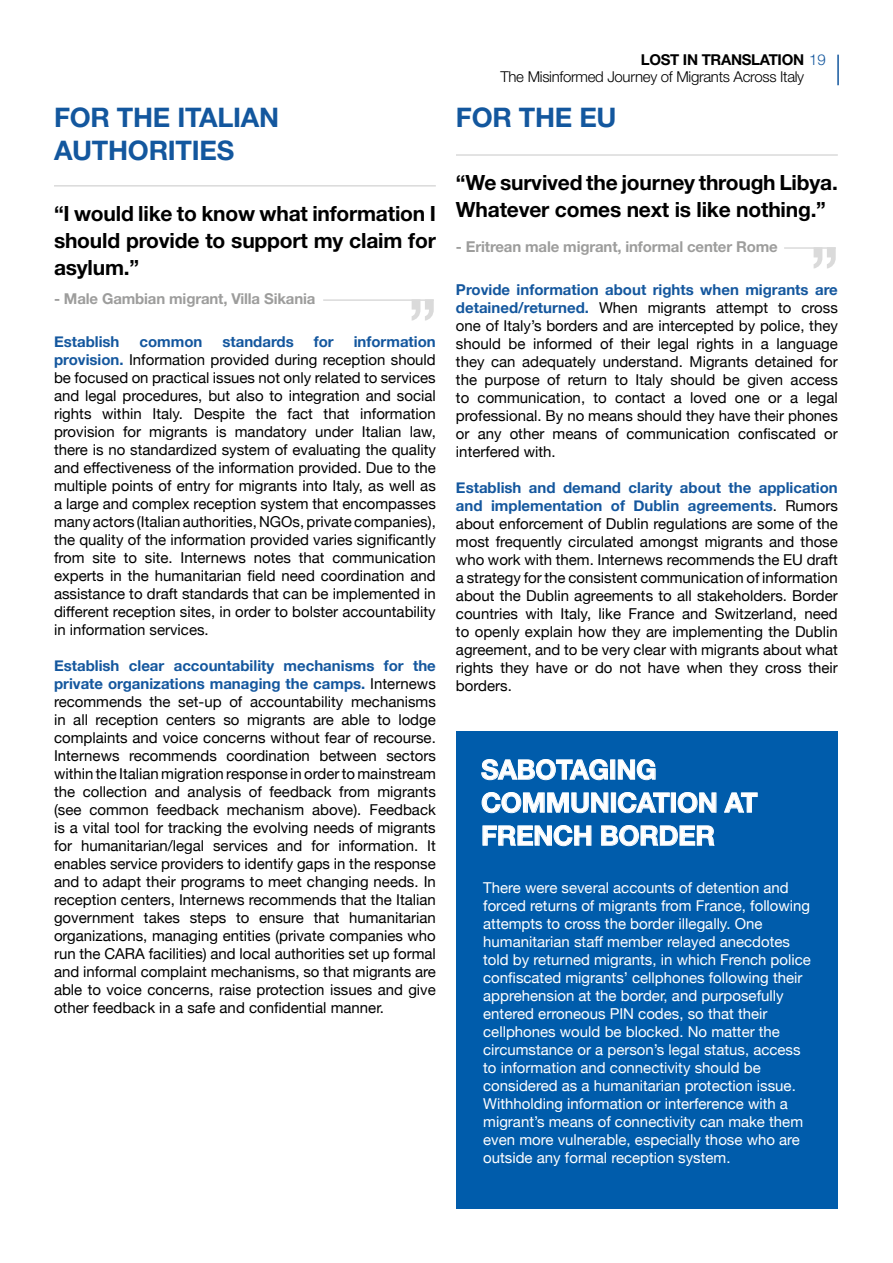
<style>
.page{position:relative;width:893px;height:1263px;background:#fff}
.page>*{position:absolute;margin:0;border:0;box-sizing:border-box;transform-origin:0 0}
.t1{font:700 27px/33px "Helvetica Neue LT Pro";letter-spacing:-.01em;color:#fff}
.t2{font:700 27px/33px "Helvetica Neue LT Pro";letter-spacing:-.01em;color:#13579e}
.t3{font:700 21px/27px "Helvetica Neue LT Pro";letter-spacing:-.01em;color:#000;text-align:justify}
.t4{font:15px/18px "Helvetica Neue";color:#000;text-align:justify}
.t5{font:15px/18px "Helvetica Neue";color:#fff}
.t6{font:700 15px "Helvetica Neue LT Pro";letter-spacing:-.01em;color:#9d9d9c}
.t7{font:300 15px/16.5px "Helvetica Neue LT Pro";letter-spacing:-.02em;color:#000}
.t8{font:700 15px "Helvetica Neue";color:#14579e}
.s1{font-weight:700;color:#14579e}
.s2{font-weight:700}
.s3{color:#13579e}
</style>
<div class="page">
<hr style="left:837px;top:55px;width:2px;height:30px;background:#13579e">
<hr style="left:54px;top:185px;width:382px;height:2px;background:#dadada">
<hr style="left:323px;top:299px;width:111px;height:2px;background:#dadada">
<svg style="left:412px;top:299px;width:22px;height:22px"></svg>
<hr style="left:456px;top:154px;width:382px;height:2px;background:#dadada">
<hr style="left:784px;top:247px;width:52px;height:2px;background:#dadada">
<svg style="left:814px;top:249px;width:22px;height:20px"></svg>
<div style="left:456px;top:732px;width:382px;height:477px;background:#005cab"></div>
<svg style="left:481px;top:759px;width:127px;height:21px"></svg>
<svg style="left:618px;top:759px;width:38px;height:21px"></svg>
<svg style="left:481px;top:792px;width:128px;height:21px"></svg>
<div style="left:611px;top:793px;width:5px;height:19px;border:1px solid #fff"></div>
<svg style="left:617px;top:792px;width:53px;height:21px"></svg>
<div style="left:671px;top:793px;width:4px;height:19px;border:1px solid #fff"></div>
<svg style="left:677px;top:792px;width:40px;height:21px"></svg>
<svg style="left:724px;top:792px;width:34px;height:21px"></svg>
<svg style="left:482px;top:825px;width:110px;height:21px"></svg>
<svg style="left:601px;top:825px;width:114px;height:21px"></svg>
<h1 class="t2" style="left:54px;top:100px;width:227px">FOR THE ITALIAN<br>AUTHORITIES</h1>
<h2 class="t3" style="left:54px;top:199px;width:383px">“I would like to know what information I should provide to support my claim for asylum.”</h2>
<p class="t6" style="left:54px;top:289px;width:263px">- Male Gambian migrant, Villa Sikania</p>
<p class="t8" style="left:54px;top:330px;width:67px">Establish</p>
<p class="t8" style="left:139px;top:330px;width:65px">common</p>
<p class="t8" style="left:222px;top:330px;width:73px">standards</p>
<p class="t8" style="left:314px;top:330px;width:21px">for</p>
<p class="t4" style="left:54px;top:334px;width:383px;text-indent:300px"><span class="s1">information provision.</span> Information provided during reception should be focused on practical issues not only related to services and legal procedures, but also to integration and social rights within Italy. Despite the fact that information provision for migrants is mandatory under Italian law, there is no standardized system of evaluating the quality and effectiveness of the information provided. Due to the multiple points of entry for migrants into Italy, as well as a large and complex reception system that encompasses many actors (Italian authorities, NGOs, private companies), the quality of the information provided varies significantly from site to site. Internews notes that communication experts in the humanitarian field need coordination and assistance to draft standards that can be implemented in different reception sites, in order to bolster accountability in information services.</p>
<p class="t4" style="left:54px;top:658px;width:383px"><span class="s1">Establish clear accountability mechanisms for the private organizations managing the camps.</span> Internews recommends the set-up of accountability mechanisms in all reception centers so migrants are able to lodge complaints and voice concerns without fear of recourse.<br>Internews recommends coordination between sectors within the Italian migration response in order to mainstream the collection and analysis of feedback from migrants (see common feedback mechanism above). Feedback is a vital tool for tracking the evolving needs of migrants for humanitarian/legal services and for information. It enables service providers to identify gaps in the response and to adapt their programs to meet changing needs. In reception centers, Internews recommends that the Italian government takes steps to ensure that humanitarian organizations, managing entities (private companies who run the CARA facilities) and local authorities set up formal and informal complaint mechanisms, so that migrants are able to voice concerns, raise protection issues and give other feedback in a safe and confidential manner.</p>
<p class="t7" style="left:500px;top:51px;width:327px;text-indent:140px"><span class="s2">LOST IN TRANSLATION</span> <span class="s3">19<br></span>The Misinformed Journey of Migrants Across Italy</p>
<h1 class="t2" style="left:456px;top:100px;width:162px">FOR THE EU</h1>
<h2 class="t3" style="left:456px;top:169px;width:383px">“We survived the journey through Libya.<br>Whatever comes next is like nothing.”</h2>
<p class="t6" style="left:456px;top:237px;width:323px">- Eritrean male migrant, informal center Rome</p>
<p class="t4" style="left:456px;top:282px;width:383px"><span class="s1">Provide information about rights when migrants are detained/returned.</span> When migrants attempt to cross one of Italy’s borders and are intercepted by police, they should be informed of their legal rights in a language they can adequately understand. Migrants detained for the purpose of return to Italy should be given access to communication, to contact a loved one or a legal professional. By no means should they have their phones or any other means of communication confiscated or interfered with.</p>
<p class="t4" style="left:456px;top:480px;width:383px"><span class="s1">Establish and demand clarity about the application and implementation of Dublin agreements</span>. Rumors about enforcement of Dublin regulations are some of the most frequently circulated amongst migrants and those who work with them. Internews recommends the EU draft a strategy for the consistent communication of information about the Dublin agreements to all stakeholders. Border countries with Italy, like France and Switzerland, need to openly explain how they are implementing the Dublin agreement, and to be very clear with migrants about what rights they have or do not have when they cross their borders.</p>
<h1 class="t1" style="left:481px;top:752px;width:278px">SABOTAGING<br>COMMUNICATION AT<br>FRENCH BORDER</h1>
<p class="t5" style="left:483px;top:879px;width:329px">There were several accounts of detention and forced returns of migrants from France, following attempts to cross the border illegally. One humanitarian staff member relayed anecdotes told by returned migrants, in which French police confiscated migrants’ cellphones following their apprehension at the border, and purposefully entered erroneous PIN codes, so that their cellphones would be blocked. No matter the circumstance or a person’s legal status, access to information and connectivity should be considered as a humanitarian protection issue.<br>Withholding information or interference with a migrant’s means of connectivity can make them even more vulnerable, especially those who are outside any formal reception system.</p>
</div>
